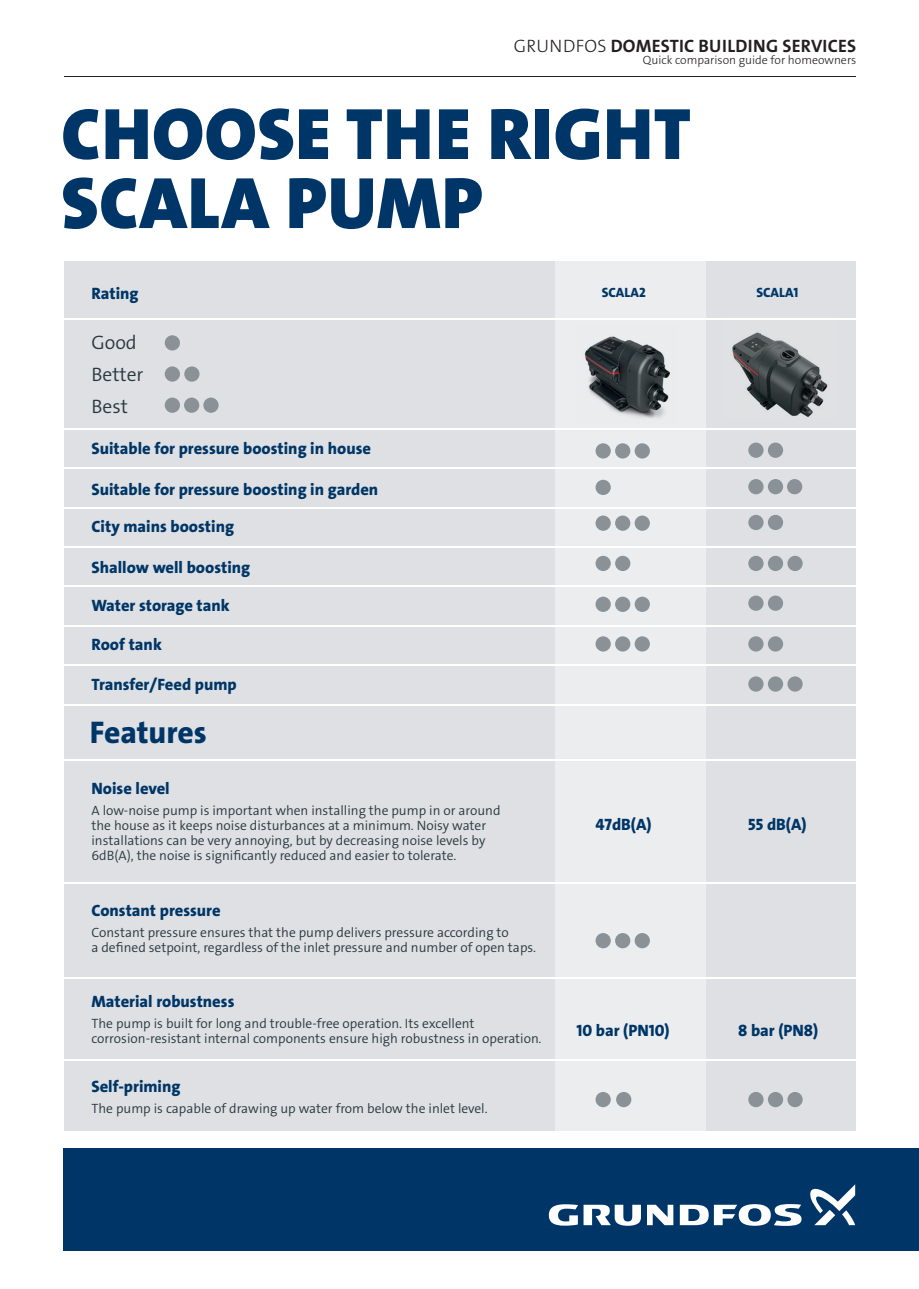
<style>
.page{position:relative;width:919px;height:1289px;background:#fff}
.page>*{position:absolute;margin:0;border:0;box-sizing:border-box;transform-origin:0 0}
.t1{font:73.5px/69px "Grundfos The Sans V2 OT 9 BL";letter-spacing:.015em;color:#003667}
.t2{font:31.5px "Grundfos The Sans V2 OT 8 XB";color:#003667}
.t3{font:19.5px/31.8px "Grundfos The Sans V2 OT 4 SL";color:#293740}
.t4{font:18px "Grundfos The Sans V2 OT 7 B";letter-spacing:.015em;color:#231f20}
.t5{font:16.5px "Grundfos The Sans V2 OT 8 XB";color:#003667}
.t6{font:13.5px/15px "Grundfos The Sans V2 OT 4 SL";color:#293740}
.t7{font:13.5px "Grundfos The Sans V2 OT 8 XB";color:#003667}
.t8{font:12px "Grundfos The Sans V2 OT 3 L";color:#231f20}
.s1{font-family:"Grundfos The Sans V2 OT 3 L"}
</style>
<div class="page">
<div style="left:64px;top:261px;width:791px;height:869px;background:#ebedee"></div>
<div style="left:705px;top:261px;width:150px;height:869px;background:#dee0e3"></div>
<div style="left:64px;top:261px;width:490px;height:869px;background:#dee0e3"></div>
<img style="left:584px;top:336px;width:86px;height:82px">
<hr style="left:57px;top:318px;width:798px;height:2px;background:#fff">
<hr style="left:57px;top:428px;width:798px;height:2px;background:#fff">
<hr style="left:57px;top:546px;width:798px;height:2px;background:#fff">
<hr style="left:57px;top:507px;width:798px;height:1px;background:#fff">
<hr style="left:57px;top:467px;width:798px;height:2px;background:#fff">
<hr style="left:57px;top:585px;width:798px;height:2px;background:#fff">
<hr style="left:57px;top:625px;width:798px;height:1px;background:#fff">
<hr style="left:57px;top:664px;width:798px;height:2px;background:#fff">
<hr style="left:57px;top:703px;width:798px;height:2px;background:#fff">
<hr style="left:57px;top:759px;width:798px;height:1px;background:#fff">
<img style="left:732px;top:332px;width:96px;height:85px">
<hr style="left:57px;top:882px;width:798px;height:1px;background:#fff">
<hr style="left:57px;top:977px;width:798px;height:1px;background:#fff">
<hr style="left:57px;top:1059px;width:798px;height:1px;background:#fff">
<hr style="left:64px;top:76px;width:791px;height:1px;background:#231f20">
<div style="left:64px;top:1148px;width:854px;height:102px;background:#003667"></div>
<svg style="left:647px;top:1204px;width:26px;height:21px"></svg>
<svg style="left:549px;top:1204px;width:92px;height:21px"></svg>
<svg style="left:679px;top:1204px;width:122px;height:21px"></svg>
<svg style="left:810px;top:1184px;width:45px;height:41px"></svg>
<div style="left:748px;top:676px;width:15px;height:15px;background:#8a9297;border-radius:50%"></div>
<div style="left:767px;top:676px;width:16px;height:15px;background:#8a9297;border-radius:50%"></div>
<div style="left:787px;top:676px;width:15px;height:15px;background:#8a9297;border-radius:50%"></div>
<div style="left:748px;top:1091px;width:15px;height:16px;background:#8a9297;border-radius:50%"></div>
<div style="left:767px;top:1091px;width:16px;height:16px;background:#8a9297;border-radius:50%"></div>
<div style="left:787px;top:1091px;width:15px;height:16px;background:#8a9297;border-radius:50%"></div>
<div style="left:748px;top:556px;width:15px;height:15px;background:#8a9297;border-radius:50%"></div>
<div style="left:767px;top:556px;width:16px;height:15px;background:#8a9297;border-radius:50%"></div>
<div style="left:787px;top:556px;width:15px;height:15px;background:#8a9297;border-radius:50%"></div>
<div style="left:748px;top:636px;width:15px;height:15px;background:#8a9297;border-radius:50%"></div>
<div style="left:767px;top:636px;width:16px;height:15px;background:#8a9297;border-radius:50%"></div>
<div style="left:748px;top:595px;width:15px;height:16px;background:#8a9297;border-radius:50%"></div>
<div style="left:767px;top:595px;width:16px;height:16px;background:#8a9297;border-radius:50%"></div>
<div style="left:165px;top:366px;width:15px;height:15px;background:#8a9297;border-radius:50%"></div>
<div style="left:184px;top:366px;width:15px;height:15px;background:#8a9297;border-radius:50%"></div>
<div style="left:165px;top:397px;width:15px;height:16px;background:#8a9297;border-radius:50%"></div>
<div style="left:184px;top:397px;width:15px;height:16px;background:#8a9297;border-radius:50%"></div>
<div style="left:203px;top:397px;width:15px;height:16px;background:#8a9297;border-radius:50%"></div>
<div style="left:165px;top:335px;width:15px;height:15px;background:#8a9297;border-radius:50%"></div>
<div style="left:595px;top:636px;width:15px;height:15px;background:#8a9297;border-radius:50%"></div>
<div style="left:615px;top:636px;width:15px;height:15px;background:#8a9297;border-radius:50%"></div>
<div style="left:634px;top:636px;width:16px;height:15px;background:#8a9297;border-radius:50%"></div>
<div style="left:595px;top:933px;width:15px;height:15px;background:#8a9297;border-radius:50%"></div>
<div style="left:615px;top:933px;width:15px;height:15px;background:#8a9297;border-radius:50%"></div>
<div style="left:634px;top:933px;width:16px;height:15px;background:#8a9297;border-radius:50%"></div>
<div style="left:595px;top:596px;width:15px;height:16px;background:#8a9297;border-radius:50%"></div>
<div style="left:615px;top:596px;width:15px;height:16px;background:#8a9297;border-radius:50%"></div>
<div style="left:634px;top:596px;width:16px;height:16px;background:#8a9297;border-radius:50%"></div>
<div style="left:748px;top:515px;width:15px;height:15px;background:#8a9297;border-radius:50%"></div>
<div style="left:767px;top:515px;width:16px;height:15px;background:#8a9297;border-radius:50%"></div>
<div style="left:595px;top:515px;width:15px;height:16px;background:#8a9297;border-radius:50%"></div>
<div style="left:615px;top:515px;width:15px;height:16px;background:#8a9297;border-radius:50%"></div>
<div style="left:634px;top:515px;width:16px;height:16px;background:#8a9297;border-radius:50%"></div>
<div style="left:748px;top:479px;width:15px;height:15px;background:#8a9297;border-radius:50%"></div>
<div style="left:767px;top:479px;width:16px;height:15px;background:#8a9297;border-radius:50%"></div>
<div style="left:595px;top:480px;width:15px;height:15px;background:#8a9297;border-radius:50%"></div>
<div style="left:748px;top:442px;width:15px;height:16px;background:#8a9297;border-radius:50%"></div>
<div style="left:767px;top:442px;width:16px;height:16px;background:#8a9297;border-radius:50%"></div>
<div style="left:595px;top:443px;width:15px;height:15px;background:#8a9297;border-radius:50%"></div>
<div style="left:615px;top:443px;width:15px;height:15px;background:#8a9297;border-radius:50%"></div>
<div style="left:634px;top:443px;width:16px;height:15px;background:#8a9297;border-radius:50%"></div>
<div style="left:595px;top:1091px;width:15px;height:16px;background:#8a9297;border-radius:50%"></div>
<div style="left:595px;top:556px;width:15px;height:15px;background:#8a9297;border-radius:50%"></div>
<div style="left:615px;top:556px;width:15px;height:15px;background:#8a9297;border-radius:50%"></div>
<div style="left:616px;top:1091px;width:15px;height:16px;background:#8a9297;border-radius:50%"></div>
<div style="left:787px;top:479px;width:15px;height:15px;background:#8a9297;border-radius:50%"></div>
<h3 class="t4" style="left:513px;top:34px;width:344px"><span class="s1">GRUNDFOS</span> DOMESTIC BUILDING SERVICES</h3>
<p class="t8" style="left:643px;top:52px;width:215px">Quick comparison guide for homeowners</p>
<h1 class="t1" style="left:61px;top:100px;width:631px">CHOOSE THE RIGHT<br>SCALA PUMP</h1>
<p class="t5" style="left:91px;top:283px;width:49px">Rating</p>
<h3 class="t3" style="left:91px;top:327px;width:54px">Good<br>Better<br>Best</h3>
<p class="t5" style="left:91px;top:437px;width:281px">Suitable for pressure boosting in house</p>
<p class="t5" style="left:91px;top:478px;width:288px">Suitable for pressure boosting in garden</p>
<p class="t5" style="left:91px;top:516px;width:144px">City mains boosting</p>
<p class="t5" style="left:91px;top:556px;width:160px">Shallow well boosting</p>
<p class="t5" style="left:91px;top:594px;width:140px">Water storage tank</p>
<p class="t5" style="left:91px;top:634px;width:72px">Roof tank</p>
<p class="t5" style="left:91px;top:673px;width:147px">Transfer/Feed pump</p>
<h2 class="t2" style="left:90px;top:712px;width:118px">Features</h2>
<p class="t5" style="left:91px;top:778px;width:80px">Noise level</p>
<p class="t6" style="left:91px;top:803px;width:410px">A low-noise pump is important when installing the pump in or around the house as it keeps noise disturbances at a minimum. Noisy water installations can be very annoying, but by decreasing noise levels by 6dB(A), the noise is significantly reduced and easier to tolerate.</p>
<p class="t5" style="left:91px;top:899px;width:131px">Constant pressure</p>
<p class="t6" style="left:91px;top:925px;width:446px">Constant pressure ensures that the pump delivers pressure according to<br>a defined setpoint, regardless of the inlet pressure and number of open taps.</p>
<p class="t5" style="left:91px;top:990px;width:144px">Material robustness</p>
<p class="t6" style="left:91px;top:1015px;width:451px">The pump is built for long and trouble-free operation. Its excellent corrosion-resistant internal components ensure high robustness in operation.</p>
<p class="t5" style="left:91px;top:1075px;width:91px">Self-priming</p>
<p class="t6" style="left:91px;top:1100px;width:397px">The pump is capable of drawing up water from below the inlet level.</p>
<p class="t7" style="left:601px;top:284px;width:45px">SCALA2</p>
<p class="t7" style="left:756px;top:284px;width:44px">SCALA1</p>
<p class="t5" style="left:595px;top:813px;width:58px">47dB(A)</p>
<p class="t5" style="left:748px;top:813px;width:60px">55 dB(A)</p>
<p class="t5" style="left:576px;top:1020px;width:95px">10 bar (PN10)</p>
<p class="t5" style="left:738px;top:1020px;width:82px">8 bar (PN8)</p>
</div>
